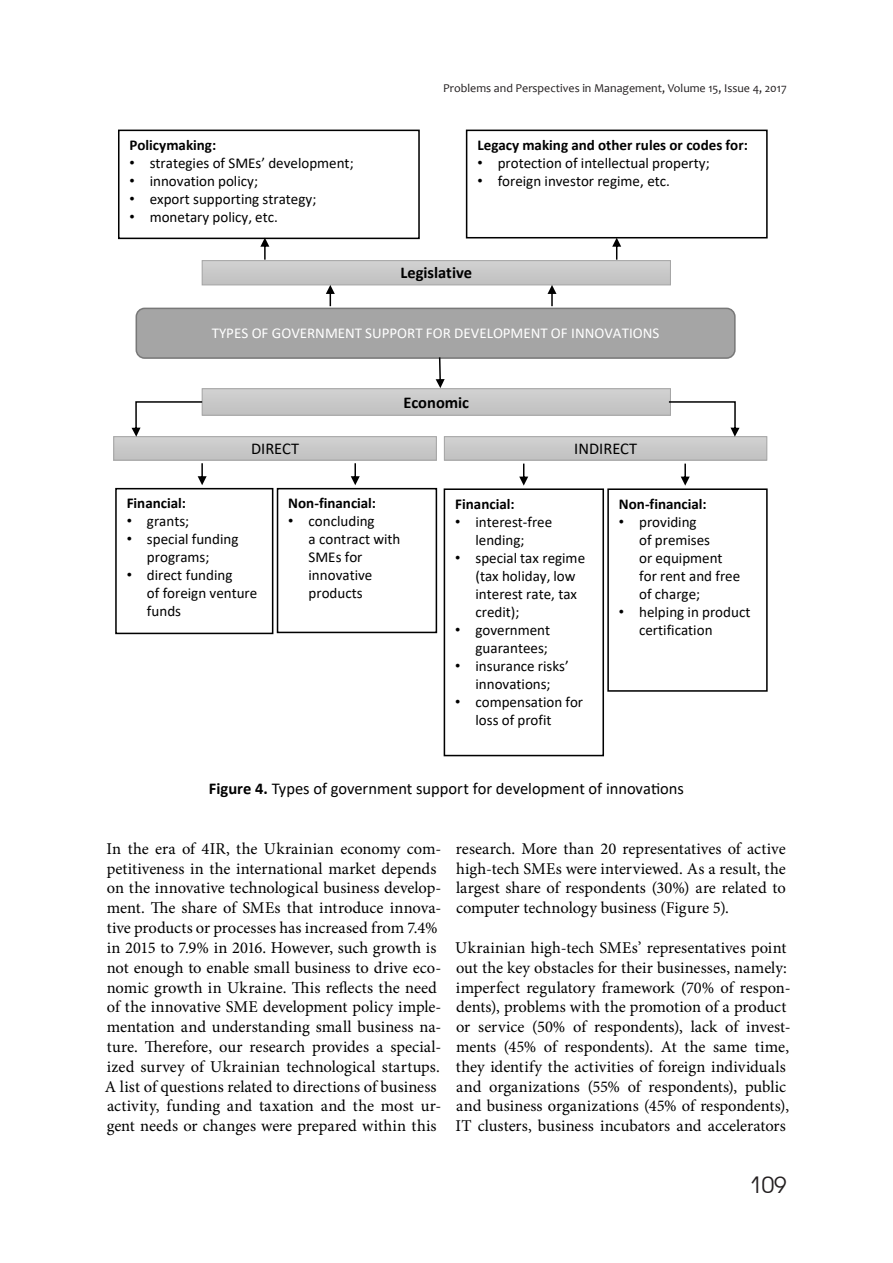
<style>
.page{position:relative;width:893px;height:1263px;background:#fff}
.page>*{position:absolute;margin:0;border:0;box-sizing:border-box;transform-origin:0 0}
.t1{font:22.5px "Avant Garde Gothic C";color:#231f20}
.t2{font:16.5px/19.8px "Minion Pro";color:#000}
.t3{font:16.5px "Calibri";color:#000}
.t4{font:700 16.5px "Calibri";color:#000}
.t5{font:15px/18px "Calibri";color:#000}
.t6{font:700 15px "Calibri";color:#000}
.t7{font:15px "Calibri";color:#fff}
.t8{font:12px "Candara";color:#231f20}
.s1{font-family:"Arial"}
.s2{font-weight:700}
</style>
<div class="page">
<div style="left:136px;top:308px;width:599px;height:50px;background:#a5a5a5;border-radius:8px"></div>
<div style="left:136px;top:308px;width:600px;height:51px;border:2px solid #787878;border-radius:8px"></div>
<div style="left:114px;top:437px;width:322px;height:23px;background:#c8c8c8"></div>
<div style="left:113px;top:436px;width:324px;height:24px;border:1px solid #a5a5a5"></div>
<div style="left:444px;top:437px;width:323px;height:23px;background:#c8c8c8"></div>
<div style="left:444px;top:436px;width:323px;height:24px;border:1px solid #a5a5a5"></div>
<div style="left:115px;top:488px;width:158px;height:146px;border:2px solid #000"></div>
<div style="left:277px;top:488px;width:160px;height:145px;border:2px solid #000"></div>
<div style="left:444px;top:488px;width:160px;height:268px;border:2px solid #000"></div>
<div style="left:607px;top:488px;width:161px;height:204px;border:2px solid #000"></div>
<div style="left:202px;top:389px;width:468px;height:26px;background:#c9c9c9"></div>
<div style="left:202px;top:388px;width:469px;height:27px;border:1px solid #a5a5a5"></div>
<div style="left:118px;top:130px;width:302px;height:109px;border:2px solid #000"></div>
<div style="left:466px;top:130px;width:302px;height:108px;border:2px solid #000"></div>
<svg style="left:436px;top:357px;width:9px;height:31px"></svg>
<div style="left:202px;top:261px;width:468px;height:24px;background:#c9c9c9"></div>
<div style="left:202px;top:260px;width:469px;height:25px;border:1px solid #a5a5a5"></div>
<svg style="left:612px;top:238px;width:9px;height:22px"></svg>
<svg style="left:260px;top:238px;width:9px;height:22px"></svg>
<svg style="left:547px;top:285px;width:9px;height:21px"></svg>
<svg style="left:326px;top:285px;width:9px;height:21px"></svg>
<svg style="left:351px;top:463px;width:9px;height:22px"></svg>
<svg style="left:198px;top:463px;width:9px;height:22px"></svg>
<svg style="left:681px;top:464px;width:9px;height:22px"></svg>
<svg style="left:519px;top:464px;width:9px;height:22px"></svg>
<svg style="left:132px;top:401px;width:70px;height:36px"></svg>
<svg style="left:669px;top:401px;width:70px;height:36px"></svg>
<p class="t6" style="left:129px;top:134px;width:88px">Policymaking:</p>
<p class="t5" style="left:129px;top:155px;width:226px"><span class="s1">•</span> strategies of SMEs’ development;</p>
<p class="t5" style="left:129px;top:173px;width:130px"><span class="s1">•</span> innovation policy;</p>
<p class="t5" style="left:129px;top:191px;width:188px"><span class="s1">•</span> export supporting strategy;</p>
<p class="t5" style="left:129px;top:209px;width:150px"><span class="s1">•</span> monetary policy, etc.</p>
<p class="t8" style="left:443px;top:83px;width:345px">Problems and Perspectives in Management, Volume 15, Issue 4, 2017</p>
<p class="t6" style="left:477px;top:134px;width:272px">Legacy making and other rules or codes for:</p>
<p class="t5" style="left:477px;top:155px;width:234px"><span class="s1">•</span> protection of intellectual property;</p>
<p class="t5" style="left:477px;top:173px;width:194px"><span class="s1">•</span> foreign investor regime, etc.</p>
<p class="t4" style="left:400px;top:261px;width:73px">Legislative</p>
<p class="t7" style="left:212px;top:328px;width:449px">TYPES OF GOVERNMENT SUPPORT FOR DEVELOPMENT OF INNOVATIONS</p>
<p class="t4" style="left:403px;top:390px;width:67px">Economic</p>
<p class="t3" style="left:251px;top:443px;width:50px">DIRECT</p>
<p class="t3" style="left:574px;top:443px;width:64px">INDIRECT</p>
<p class="t6" style="left:127px;top:492px;width:61px">Financial:</p>
<p class="t5" style="left:127px;top:513px;width:64px"><span class="s1">•</span> grants;</p>
<p class="t5" style="left:127px;top:531px;width:113px;text-align:center"><span class="s1">•</span> special funding programs;</p>
<p class="t5" style="left:147px;top:567px;width:112px;text-indent:-20px"><span class="s1">•</span> direct funding<br>of foreign venture funds</p>
<p class="t6" style="left:288px;top:492px;width:89px">Non-financial:</p>
<p class="t5" style="left:309px;top:513px;width:93px;text-indent:-20px"><span class="s1">•</span> concluding<br>a contract with<br>SMEs for innovative products</p>
<p class="t6" style="left:455px;top:493px;width:61px">Financial:</p>
<p class="t5" style="left:455px;top:514px;width:99px;text-align:center"><span class="s1">•</span> interest-free lending;</p>
<p class="t5" style="left:475px;top:550px;width:111px;text-indent:-20px"><span class="s1">•</span> special tax regime (tax holiday, low interest rate, tax credit);</p>
<p class="t5" style="left:455px;top:622px;width:97px;text-align:right"><span class="s1">•</span> government guarantees;</p>
<p class="t5" style="left:455px;top:658px;width:115px;text-align:center"><span class="s1">•</span> insurance risks’ innovations;</p>
<p class="t5" style="left:475px;top:694px;width:109px;text-indent:-20px"><span class="s1">•</span> compensation for loss of profit</p>
<p class="t6" style="left:619px;top:493px;width:89px">Non-financial:</p>
<p class="t5" style="left:639px;top:514px;width:103px;text-indent:-20px"><span class="s1">•</span> providing<br>of premises<br>or equipment for rent and free of charge;</p>
<p class="t5" style="left:639px;top:604px;width:113px;text-indent:-20px"><span class="s1">•</span> helping in product certification</p>
<p class="t3" style="left:209px;top:777px;width:477px"><span class="s2">Figure 4.</span> Types of government support for development of innovations</p>
<p class="t2" style="left:105px;top:840px;width:338px">In the era of 4IR, the Ukrainian economy com&shy;petitiveness in the international market depends on the innovative technological business develop&shy;ment. The share of SMEs that introduce innova&shy;tive products or processes has increased from 7.4% in 2015 to 7.9% in 2016. However, such growth is not enough to enable small business to drive eco&shy;nomic growth in Ukraine. This reflects the need of the innovative SME development policy imple&shy;mentation and understanding small business na&shy;ture. Therefore, our research provides a special&shy;ized survey of Ukrainian technological startups.<br>A list of questions related to directions of business activity, funding and taxation and the most ur&shy;gent needs or changes were prepared within this</p>
<p class="t2" style="left:456px;top:840px;width:331px;text-align:justify">research. More than 20 representatives of active high-tech SMEs were interviewed. As a result, the largest share of respondents (30%) are related to computer technology business (Figure 5).</p>
<p class="t2" style="left:455px;top:939px;width:337px">Ukrainian high-tech SMEs’ representatives point out the key obstacles for their businesses, namely: imperfect regulatory framework (70% of respon&shy;dents), problems with the promotion of a product or service (50% of respondents), lack of invest&shy;ments (45% of respondents). At the same time, they identify the activities of foreign individuals and organizations (55% of respondents), public and business organizations (45% of respondents), IT clusters, business incubators and accelerators</p>
<h1 class="t1" style="left:749px;top:1172px;width:39px">109</h1>
</div>
